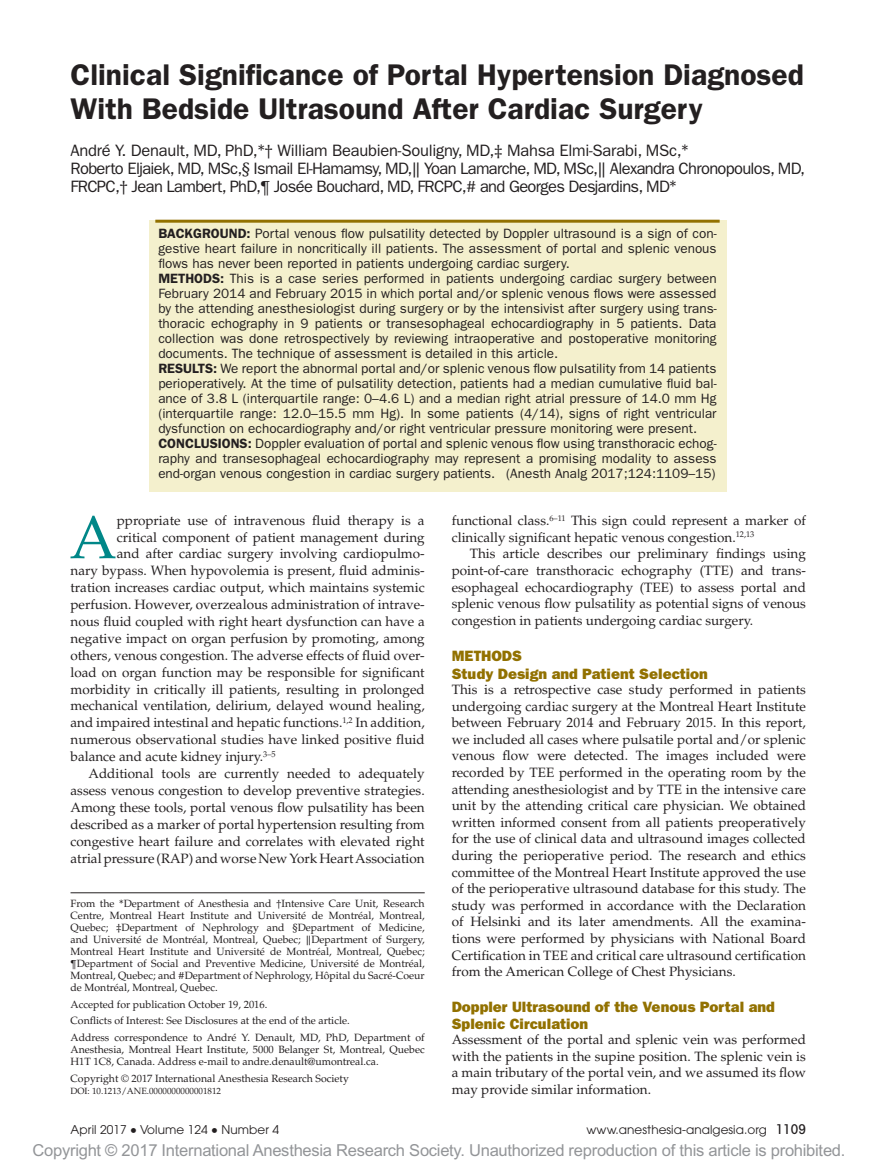
<style>
.page{position:relative;width:878px;height:1175px;background:#fff}
.page>*{position:absolute;margin:0;border:0;box-sizing:border-box;transform-origin:0 0}
.t1{font:60.6px "Palatino LT Std";color:#008788}
.t2{font:600 30px/33px "ITC Franklin Gothic Std";color:#231f20}
.t3{font:16.5px/18px "ITC Franklin Gothic Std";letter-spacing:-.04em;color:#231f20}
.t4{font:16.5px "Arial MT Std";letter-spacing:-.015em;color:#939598}
.t5{font:15px/18.1px "ITC Franklin Gothic Std Hvy";color:#927100}
.t6{font:13.5px/16.6px "Palatino LT Std";color:#231f20;text-align:justify}
.t7{font:13.5px/15px "ITC Franklin Gothic Std";color:#231f20}
.t8{font:12px "Avant Garde";letter-spacing:.005em;color:#231f20}
.t9{font:10.5px/12px "Palatino LT Std";color:#231f20}
.t10{font:9px "Palatino LT Std";color:#231f20}
.s1{font-family:"Cambria Math"}
.s2{font-weight:600}
.s3{font-family:"Gandhari Unicode";font-size:18.75px}
.s4{font-weight:500;font-stretch:condensed;font-size:13.5px}
</style>
<div class="page">
<div style="left:148px;top:220px;width:578px;height:271px;background:#f4f0cd"></div>
<hr style="left:155px;top:220px;width:564px;height:3px;background:#927100">
<hr style="left:70px;top:892px;width:354px;height:1px;background:#231f20">
<h2 class="t2" style="left:70px;top:59px;width:735px">Clinical Significance of Portal Hypertension Diagnosed<br>With Bedside Ultrasound After Cardiac Surgery</h2>
<p class="t3" style="left:70px;top:141px;width:736px">André Y. Denault, MD, PhD,<span class="s1">*†</span> William Beaubien-Souligny, MD,<span class="s1">‡</span> Mahsa Elmi-Sarabi, MSc,<span class="s1">*<br></span>Roberto Eljaiek, MD, MSc,<span class="s1">§</span> Ismail El-Hamamsy, MD,<span class="s1">‖</span> Yoan Lamarche, MD, MSc,<span class="s1">‖</span> Alexandra Chronopoulos, MD,<br>FRCPC,<span class="s1">†</span> Jean Lambert, PhD,<span class="s1">¶</span> Josée Bouchard, MD, FRCPC,<span class="s1">#</span> and Georges Desjardins, MD<span class="s1">*</span></p>
<p class="t7" style="left:158px;top:226px;width:560px"><span class="s2">BACKGROUND:</span> Portal venous flow pulsatility detected by Doppler ultrasound is a sign of con&shy;gestive heart failure in noncritically ill patients. The assessment of portal and splenic venous flows has never been reported in patients undergoing cardiac surgery.<br><span class="s2">METHODS:</span> This is a case series performed in patients undergoing cardiac surgery between February 2014 and February 2015 in which portal and/or splenic venous flows were assessed by the attending anesthesiologist during surgery or by the intensivist after surgery using trans&shy;thoracic echography in 9 patients or transesophageal echocardiography in 5 patients. Data collection was done retrospectively by reviewing intraoperative and postoperative monitoring documents. The technique of assessment is detailed in this article.<br><span class="s2">RESULTS:</span> We report the abnormal portal and/or splenic venous flow pulsatility from 14 patients perioperatively. At the time of pulsatility detection, patients had a median cumulative fluid bal&shy;ance of 3.8 L (interquartile range: 0–4.6 L) and a median right atrial pressure of 14.0 mm Hg (interquartile range: 12.0–15.5 mm Hg). In some patients (4/14), signs of right ventricular dysfunction on echocardiography and/or right ventricular pressure monitoring were present.<br><span class="s2">CONCLUSIONS:</span> Doppler evaluation of portal and splenic venous flow using transthoracic echog&shy;raphy and transesophageal echocardiography may represent a promising modality to assess end-organ venous congestion in cardiac surgery patients. (Anesth Analg 2017;124:1109–15)</p>
<h1 class="t1" style="left:70px;top:502px;width:49px">A</h1>
<p class="t6" style="left:117px;top:512px;width:309px">ppropriate use of intravenous fluid therapy is a</p>
<p class="t6" style="left:117px;top:529px;width:309px">critical component of patient management during</p>
<p class="t6" style="left:117px;top:545px;width:309px">and after cardiac surgery involving cardiopulmo-</p>
<p class="t6" style="left:71px;top:562px;width:355px">nary bypass. When hypovolemia is present, fluid adminis-</p>
<p class="t6" style="left:71px;top:579px;width:356px">tration increases cardiac output, which maintains systemic</p>
<p class="t6" style="left:71px;top:596px;width:355px">perfusion. However, overzealous administration of intrave-</p>
<p class="t6" style="left:71px;top:613px;width:356px">nous fluid coupled with right heart dysfunction can have a</p>
<p class="t6" style="left:71px;top:630px;width:356px">negative impact on organ perfusion by promoting, among</p>
<p class="t6" style="left:71px;top:647px;width:355px">others, venous congestion. The adverse effects of fluid over-</p>
<p class="t6" style="left:71px;top:664px;width:355px">load on organ function may be responsible for significant</p>
<p class="t6" style="left:71px;top:681px;width:355px">morbidity in critically ill patients, resulting in prolonged</p>
<p class="t6" style="left:71px;top:697px;width:356px">mechanical ventilation, delirium, delayed wound healing,</p>
<p class="t6" style="left:71px;top:714px;width:355px">and impaired intestinal and hepatic functions.<sup>1,2</sup> In addition,</p>
<p class="t6" style="left:70px;top:731px;width:356px">numerous observational studies have linked positive fluid</p>
<p class="t6" style="left:70px;top:748px;width:207px">balance and acute kidney injury.<sup>3–5</sup></p>
<p class="t6" style="left:88px;top:765px;width:338px">Additional tools are currently needed to adequately</p>
<p class="t6" style="left:71px;top:782px;width:356px">assess venous congestion to develop preventive strategies.</p>
<p class="t6" style="left:71px;top:799px;width:355px">Among these tools, portal venous flow pulsatility has been</p>
<p class="t6" style="left:71px;top:816px;width:356px">described as a marker of portal hypertension resulting from</p>
<p class="t6" style="left:71px;top:833px;width:355px">congestive heart failure and correlates with elevated right</p>
<p class="t6" style="left:71px;top:850px;width:356px">atrial pressure (RAP) and worse New York Heart Association</p>
<p class="t9" style="left:70px;top:898px;width:356px;text-align:justify">From the <span class="s1">*</span>Department of Anesthesia and <span class="s1">†</span>Intensive Care Unit, Research Centre, Montreal Heart Institute and Université de Montréal, Montreal, Quebec; <span class="s1">‡</span>Department of Nephrology and <span class="s1">§</span>Department of Medicine, and Université de Montréal, Montreal, Quebec; <span class="s1">‖</span>Department of Surgery, Montreal Heart Institute and Université de Montréal, Montreal, Quebec; <span class="s1">¶</span>Department of Social and Preventive Medicine, Université de Montréal, Montreal, Quebec; and <span class="s1">#</span>Department of Nephrology, Hôpital du Sacré-Coeur de Montréal, Montreal, Quebec.</p>
<p class="t9" style="left:70px;top:996px;width:356px;line-height:16.5px">Accepted for publication October 19, 2016.<br>Conflicts of Interest: See Disclosures at the end of the article.<br>Address correspondence to André Y. Denault, MD, PhD, Department of</p>
<p class="t9" style="left:70px;top:1043px;width:355px">Anesthesia, Montreal Heart Institute, 5000 Belanger St, Montreal, Quebec<br>H1T 1C8, Canada. Address e-mail to andre.denault@umontreal.ca.</p>
<p class="t9" style="left:70px;top:1072px;width:280px">Copyright © 2017 International Anesthesia Research Society</p>
<p class="t10" style="left:70px;top:1085px;width:152px">DOI: 10.1213/ANE.0000000000001812</p>
<p class="t6" style="left:452px;top:512px;width:355px">functional class.<sup>6–11</sup> This sign could represent a marker of clinically significant hepatic venous congestion.<sup>12,13</sup></p>
<p class="t6" style="left:452px;top:545px;width:356px;text-indent:18px">This article describes our preliminary findings using point-of-care transthoracic echography (TTE) and trans&shy;esophageal echocardiography (TEE) to assess portal and splenic venous flow pulsatility as potential signs of venous congestion in patients undergoing cardiac surgery.</p>
<p class="t5" style="left:452px;top:646px;width:258px">METHODS<br>Study Design and Patient Selection</p>
<p class="t6" style="left:452px;top:681px;width:356px">This is a retrospective case study performed in patients undergoing cardiac surgery at the Montreal Heart Institute between February 2014 and February 2015. In this report, we included all cases where pulsatile portal and/or splenic venous flow were detected. The images included were recorded by TEE performed in the operating room by the attending anesthesiologist and by TTE in the intensive care unit by the attending critical care physician. We obtained written informed consent from all patients preoperatively for the use of clinical data and ultrasound images collected during the perioperative period. The research and ethics committee of the Montreal Heart Institute approved the use of the perioperative ultrasound database for this study. The study was performed in accordance with the Declaration of Helsinki and its later amendments. All the examina&shy;tions were performed by physicians with National Board Certification in TEE and critical care ultrasound certification from the American College of Chest Physicians.</p>
<p class="t5" style="left:452px;top:999px;width:324px;line-height:16.6px">Doppler Ultrasound of the Venous Portal and<br>Splenic Circulation</p>
<p class="t6" style="left:452px;top:1031px;width:356px">Assessment of the portal and splenic vein was performed with the patients in the supine position. The splenic vein is a main tributary of the portal vein, and we assumed its flow may provide similar information.</p>
<p class="t8" style="left:70px;top:1123px;width:210px">April 2017 <span class="s3">•</span> Volume 124 <span class="s3">•</span> Number 4</p>
<p class="t8" style="left:586px;top:1123px;width:221px">www.anesthesia-analgesia.org <span class="s4">1109</span></p>
<p class="t4" style="left:33px;top:1141px;width:814px">Copyright © 2017 International Anesthesia Research Society. Unauthorized reproduction of this article is prohibited.</p>
</div>
